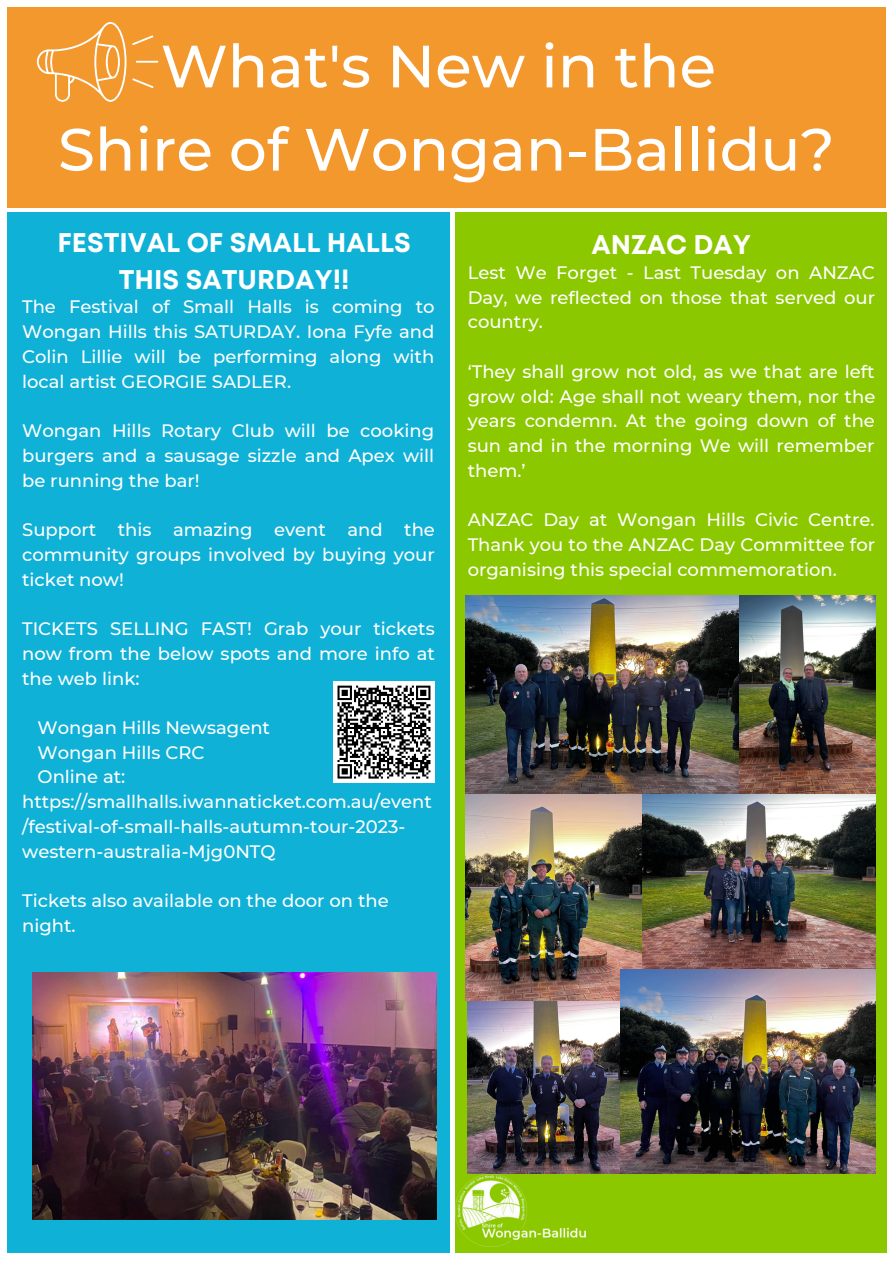
<style>
.page{position:relative;width:893px;height:1264px;background:#fff}
.page>*{position:absolute;margin:0;border:0;box-sizing:border-box;transform-origin:0 0}
.t1{font:500 59.55px/83.2px "Montserrat";color:#fff;text-align:center}
.t2{font:700 27px/37px "Mont";color:#fff;text-align:center}
.t3{font:500 18px/24.8px "Montserrat";color:#fff;text-align:justify}
</style>
<div class="page">
<div style="left:8px;top:212px;width:441px;height:1040px;background:#10b1d7"></div>
<div style="left:455px;top:212px;width:431px;height:1040px;background:#8bc800"></div>
<div style="left:7px;top:7px;width:878px;height:201px;background:#f3982d"></div>
<svg style="left:37px;top:22px;width:89px;height:80px"></svg>
<hr style="left:136px;top:61px;width:22px;height:2px;background:#fdfefe">
<svg style="left:132px;top:35px;width:21px;height:10px"></svg>
<svg style="left:132px;top:78px;width:21px;height:10px"></svg>
<div style="left:333px;top:681px;width:101px;height:101px;background:#fff"></div>
<svg style="left:337px;top:685px;width:94px;height:94px"></svg>
<img style="left:32px;top:972px;width:404px;height:247px">
<img style="left:455px;top:1174px;width:130px;height:72px">
<img style="left:641px;top:793px;width:234px;height:175px">
<img style="left:738px;top:595px;width:137px;height:198px">
<img style="left:467px;top:1000px;width:153px;height:173px">
<img style="left:465px;top:793px;width:176px;height:207px">
<img style="left:465px;top:595px;width:273px;height:198px">
<img style="left:620px;top:969px;width:254px;height:204px">
<h1 class="t1" style="left:58px;top:24px;width:778px">What's New in the<br>Shire of Wongan-Ballidu?</h1>
<h2 class="t2" style="left:57px;top:225px;width:355px">FESTIVAL OF SMALL HALLS<br>THIS SATURDAY!!</h2>
<h2 class="t2" style="left:591px;top:228px;width:161px">ANZAC DAY</h2>
<p class="t3" style="left:22px;top:294px;width:414px">The Festival of Small Halls is coming to Wongan Hills this SATURDAY. Iona Fyfe and Colin Lillie will be performing along with local artist GEORGIE SADLER.</p>
<p class="t3" style="left:22px;top:418px;width:413px">Wongan Hills Rotary Club will be cooking burgers and a sausage sizzle and Apex will be running the bar!</p>
<p class="t3" style="left:22px;top:517px;width:414px">Support this amazing event and the community groups involved by buying your ticket now!</p>
<p class="t3" style="left:22px;top:616px;width:414px">TICKETS SELLING FAST! Grab your tickets now from the below spots and more info at the web link:</p>
<p class="t3" style="left:38px;top:715px;width:234px">Wongan Hills Newsagent</p>
<p class="t3" style="left:38px;top:740px;width:168px">Wongan Hills CRC</p>
<p class="t3" style="left:38px;top:764px;width:89px">Online at:</p>
<p class="t3" style="left:22px;top:789px;width:411px">https://smallhalls.iwannaticket.com.au/event</p>
<p class="t3" style="left:22px;top:814px;width:384px">/festival-of-small-halls-autumn-tour-2023-</p>
<p class="t3" style="left:22px;top:838px;width:255px">western-australia-Mjg0NTQ</p>
<p class="t3" style="left:22px;top:888px;width:368px">Tickets also available on the door on the night.</p>
<p class="t3" style="left:467px;top:260px;width:409px">Lest We Forget - Last Tuesday on ANZAC Day, we reflected on those that served our country.</p>
<p class="t3" style="left:467px;top:359px;width:409px">‘They shall grow not old, as we that are left grow old: Age shall not weary them, nor the years condemn. At the going down of the sun and in the morning We will remember them.’</p>
<p class="t3" style="left:467px;top:507px;width:409px">ANZAC Day at Wongan Hills Civic Centre.<br>Thank you to the ANZAC Day Committee for organising this special commemoration.</p>
</div>
